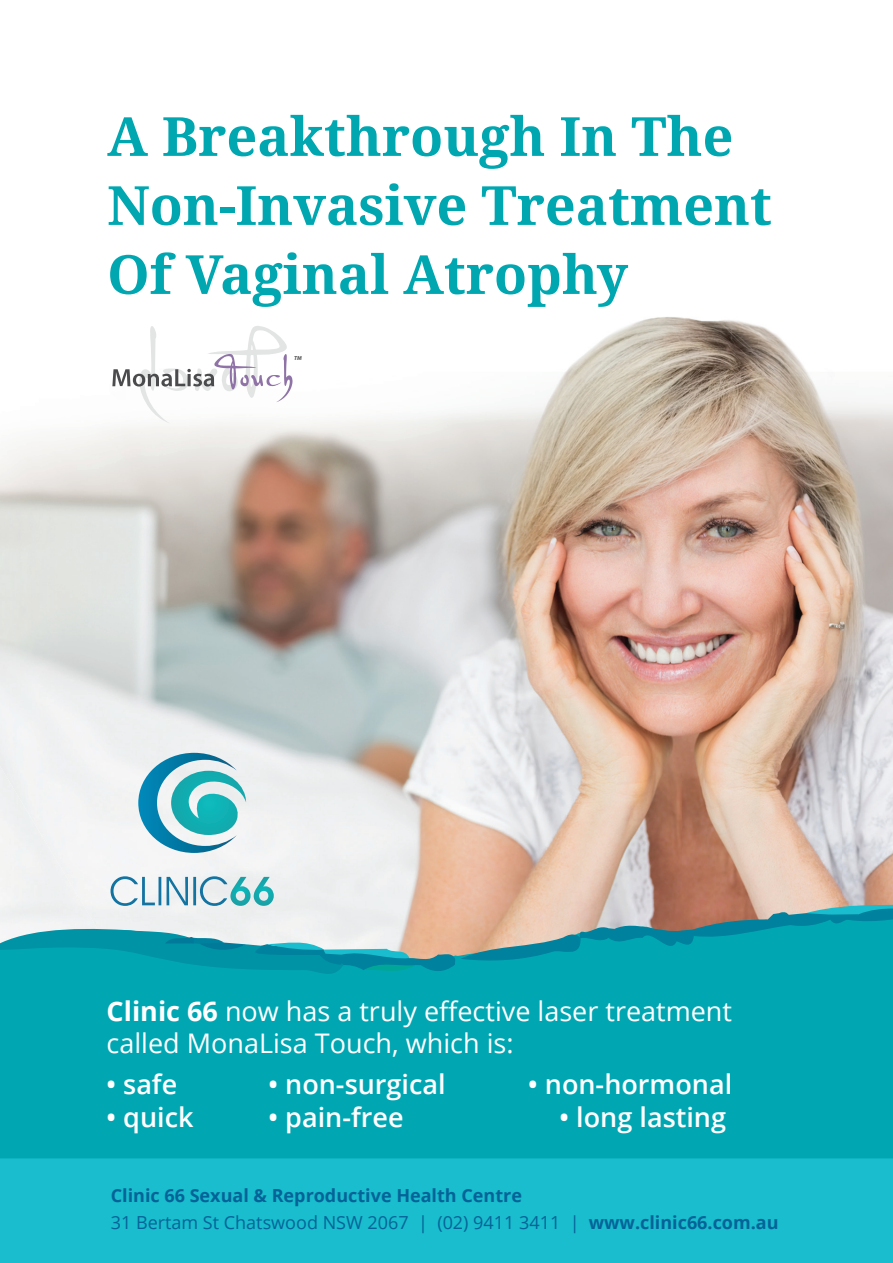
<style>
.page{position:relative;width:893px;height:1263px;background:#fff}
.page>*{position:absolute;margin:0;border:0;box-sizing:border-box;transform-origin:0 0}
.t1{font:700 54px/69px "Droid Serif";color:#00a7b1}
.t2{font:27px/32.4px "Open Sans";color:#fff}
.t3{font:600 27px "Open Sans";color:#fff}
.t4{font:700 18px/27px "Open Sans";color:#036398}
.t5{font:italic 700 5.7px "Myriad Pro";color:#4b4b4d}
.s1{font-weight:700}
.s2{font-weight:400}
</style>
<div class="page">
<img style="left:0;top:317px;width:840px;height:318px">
<img style="left:840px;top:401px;width:53px;height:475px">
<img style="left:0;top:635px;width:683px;height:241px">
<img style="left:683px;top:635px;width:158px;height:241px">
<div style="left:0;top:981px;width:893px;height:177px;background:#00a7b3"></div>
<div style="left:0;top:1158px;width:893px;height:105px;background:#19bdcd"></div>
<svg style="left:0;top:876px;width:893px;height:105px;background:#7ab7b9"></svg>
<svg style="left:138px;top:753px;width:108px;height:100px"></svg>
<svg style="left:112px;top:326px;width:181px;height:97px"></svg>
<h1 class="t1" style="left:107px;top:103px;width:666px">A Breakthrough In The<br>Non-Invasive Treatment<br>Of Vaginal Atrophy</h1>
<p class="t5" style="left:294px;top:354px;width:9px">TM</p>
<h2 class="t2" style="left:107px;top:994px;width:627px"><span class="s1">Clinic 66</span> now has a truly effective laser treatment called MonaLisa Touch, which is:</h2>
<h2 class="t3" style="left:106px;top:1066px;width:73px">• safe</h2>
<h2 class="t3" style="left:268px;top:1066px;width:179px">• non-surgical</h2>
<h2 class="t3" style="left:528px;top:1066px;width:206px">• non-hormonal</h2>
<h2 class="t3" style="left:106px;top:1098px;width:89px">• quick</h2>
<h2 class="t3" style="left:268px;top:1098px;width:137px">• pain-free</h2>
<h2 class="t3" style="left:559px;top:1098px;width:169px">• long lasting</h2>
<p class="t4" style="left:111px;top:1182px;width:669px">Clinic 66 Sexual &amp; Reproductive Health Centre<br><span class="s2">31 Bertam St Chatswood NSW 2067 | (02) 9411 3411 |</span> www.clinic66.com.au</p>
</div>
